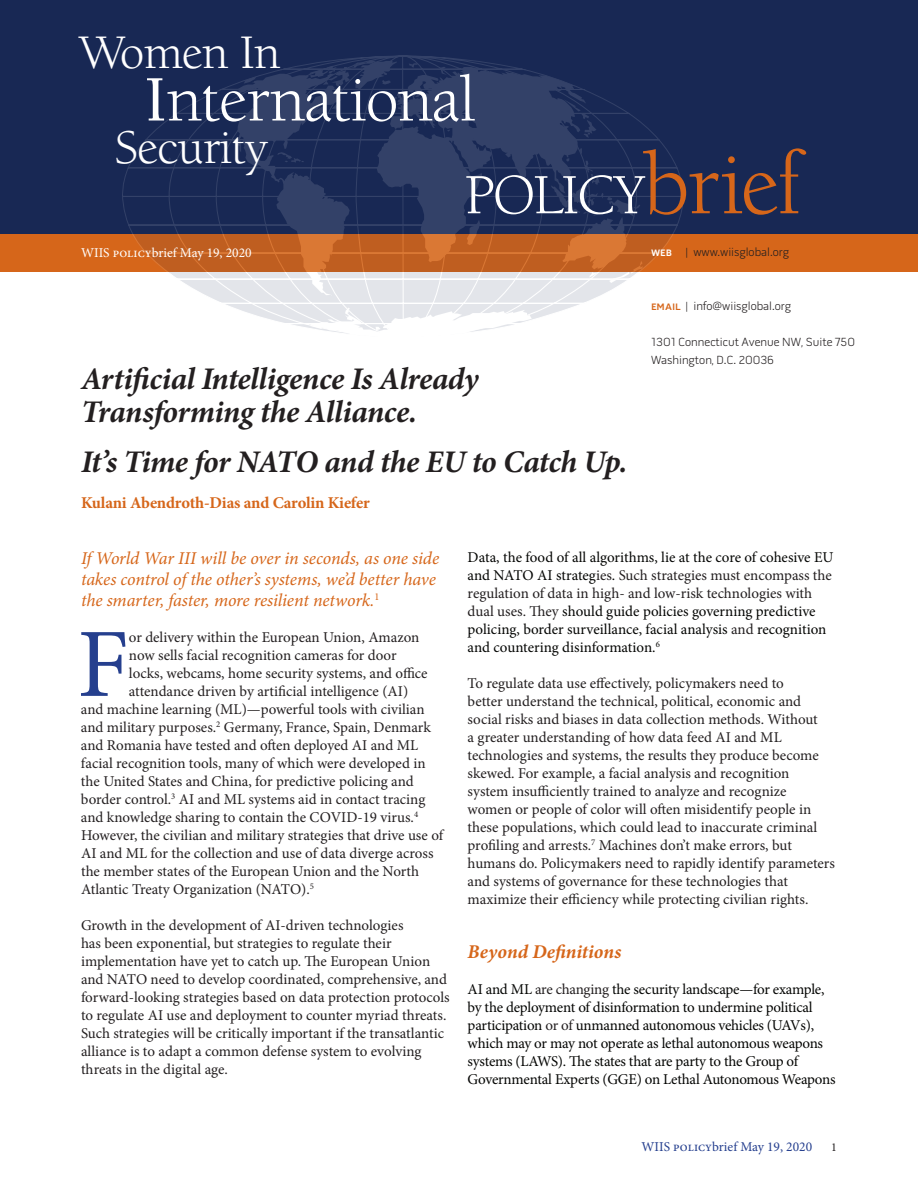
<style>
.page{position:relative;width:918px;height:1188px;background:#fff}
.page>*{position:absolute;margin:0;border:0;box-sizing:border-box;transform-origin:0 0}
.t1{font:98.1px "Minion Pro";color:#253f8e}
.t2{font:66.45px "Berkeley";letter-spacing:-.02em;color:#fff}
.t3{font:58.35px "Berkeley";letter-spacing:-.045em;color:#fff}
.t4{font:49.5px "Berkeley";letter-spacing:-.02em;color:#fff}
.t5{font:italic 700 31.5px/33px "Minion Pro";letter-spacing:-.015em;color:#231f20}
.t6{font:italic 700 19.5px "Minion Pro";letter-spacing:.005em;color:#d6661a}
.t7{font:italic 18px/21px "Minion Pro";letter-spacing:-.005em;color:#d6661a}
.t8{font:700 16.5px "Minion Pro";letter-spacing:-.01em;color:#d6661a}
.t9{font:15px/18px "Minion Pro";color:#231f20}
.t10{font:15px/18px "Minion Pro";letter-spacing:-.01em;color:#040503}
.t11{font:13.5px "Minion Pro";color:#253f8e}
.t12{font:13.5px "Minion Pro";color:#fff}
.t13{font:300 12px/18px "Pill Gothic 600 mg";color:#231f20}
.t14{font:12px "Minion Pro";color:#231f20}
.s1{font-weight:500}
.s2{font-size:91.05px;color:#d6661a}
.s3{font-weight:600;color:#fff}
.s4{font-weight:600;color:#d6661a}
.s5{color:#231f20}
</style>
<div class="page">
<div style="left:0;top:0;width:918px;height:234px;background:#182854"></div>
<div style="left:0;top:234px;width:918px;height:37px;background:#d6661a"></div>
<svg style="left:122px;top:56px;width:562px;height:278px"></svg>
<h3 class="t4" style="left:79px;top:26px;width:203px">Women In</h3>
<h2 class="t2" style="left:144px;top:65px;width:333px"><span class="s1">I</span>nternational</h2>
<h3 class="t4" style="left:115px;top:122px;width:155px">Security</h3>
<h3 class="t3" style="left:465px;top:164px;width:338px">policy<span class="s2">brief</span></h3>
<p class="t12" style="left:81px;top:243px;width:172px">WIIS policybrief May 19, 2020</p>
<h3 class="t5" style="left:81px;top:362px;width:399px">Artificial Intelligence Is Already<br>Transforming the Alliance.</h3>
<h3 class="t5" style="left:81px;top:445px;width:548px">It’s Time for NATO and the EU to Catch Up.</h3>
<p class="t8" style="left:81px;top:491px;width:290px">Kulani Abendroth-Dias and Carolin Kiefer</p>
<p class="t13" style="left:651px;top:244px;width:139px"><span class="s3">web</span> | www.wiisglobal.org</p>
<p class="t13" style="left:651px;top:298px;width:142px"><span class="s4">email</span> | info@wiisglobal.org</p>
<p class="t13" style="left:651px;top:334px;width:206px">1301 Connecticut Avenue NW, Suite 750<br>Washington, D.C. 20036</p>
<p class="t7" style="left:81px;top:548px;width:360px">If World War III will be over in seconds, as one side takes control of the other’s systems, we’d better have the smarter, faster, more resilient network.<sup>1</sup></p>
<h1 class="t1" style="left:77px;top:599px;width:53px">F</h1>
<p class="t9" style="left:129px;top:628px;width:292px">or delivery within the European Union, Amazon</p>
<p class="t9" style="left:129px;top:646px;width:269px">now sells facial recognition cameras for door</p>
<p class="t9" style="left:129px;top:664px;width:300px">locks, webcams, home security systems, and office</p>
<p class="t9" style="left:129px;top:682px;width:281px">attendance driven by artificial intelligence (AI)</p>
<p class="t9" style="left:81px;top:700px;width:345px">and machine learning (ML)—powerful tools with civilian</p>
<p class="t9" style="left:81px;top:718px;width:351px">and military purposes.<sup>2</sup> Germany, France, Spain, Denmark</p>
<p class="t9" style="left:81px;top:736px;width:339px">and Romania have tested and often deployed AI and ML</p>
<p class="t9" style="left:81px;top:754px;width:346px">facial recognition tools, many of which were developed in</p>
<p class="t9" style="left:81px;top:772px;width:334px">the United States and China, for predictive policing and</p>
<p class="t9" style="left:81px;top:790px;width:346px">border control.<sup>3</sup> AI and ML systems aid in contact tracing</p>
<p class="t9" style="left:81px;top:808px;width:339px">and knowledge sharing to contain the COVID-19 virus.<sup>4</sup></p>
<p class="t9" style="left:81px;top:826px;width:364px">However, the civilian and military strategies that drive use of</p>
<p class="t9" style="left:81px;top:844px;width:354px">AI and ML for the collection and use of data diverge across</p>
<p class="t9" style="left:81px;top:862px;width:340px">the member states of the European Union and the North</p>
<p class="t9" style="left:81px;top:880px;width:235px">Atlantic Treaty Organization (NATO).<sup>5</sup></p>
<p class="t9" style="left:81px;top:916px;width:370px">Growth in the development of AI-driven technologies<br>has been exponential, but strategies to regulate their implementation have yet to catch up. The European Union and NATO need to develop coordinated, comprehensive, and forward-looking strategies based on data protection protocols to regulate AI use and deployment to counter myriad threats.<br>Such strategies will be critically important if the transatlantic alliance is to adapt a common defense system to evolving threats in the digital age.</p>
<p class="t10" style="left:468px;top:548px;width:367px">Data, the food of all algorithms, lie at the core of cohesive EU and NATO AI strateg<span class="s5">ies</span>. <span class="s5">Such strategies must encompass the regulation of data in high- and low-risk technologies with dual uses. They</span> should guide policies governing predictive policing, border surveillance, facial analysis <span class="s5">and</span> recognition and countering disinformation.<sup>6</sup></p>
<p class="t9" style="left:468px;top:674px;width:369px">To regulate data use effectively, policymakers need to<br>better understand the technical, political, economic and social risks and biases in data collection methods. Without<br>a greater understanding of how data feed AI and ML technologies and systems, the results they produce become skewed. For example, a facial analysis and recognition<br>system insufficiently trained to analyze and recognize<br>women or people of color will often misidentify people in these populations, which could lead to inaccurate criminal profiling and arrests.<sup>7</sup> Machines don’t make errors, but humans do. Policymakers need to rapidly identify parameters and systems of governance for these technologies that maximize their efficiency while protecting civilian rights.</p>
<h3 class="t6" style="left:468px;top:938px;width:155px">Beyond Definitions</h3>
<p class="t10" style="left:468px;top:980px;width:369px">AI and ML <span class="s5">are changing</span> the security landscape—for example, by the deployment of disinformation to undermine political participation <span class="s5">or of</span> unmanned autonomous vehicles (UAVs), which may or may not operate as lethal autonomous weapons systems (LAWS). The states that are party to the Group of Governmental Experts (GGE) on Lethal Autonomous Weapons</p>
<p class="t11" style="left:641px;top:1138px;width:172px">WIIS policybrief May 19, 2020</p>
<p class="t14" style="left:831px;top:1139px;width:7px">1</p>
</div>
